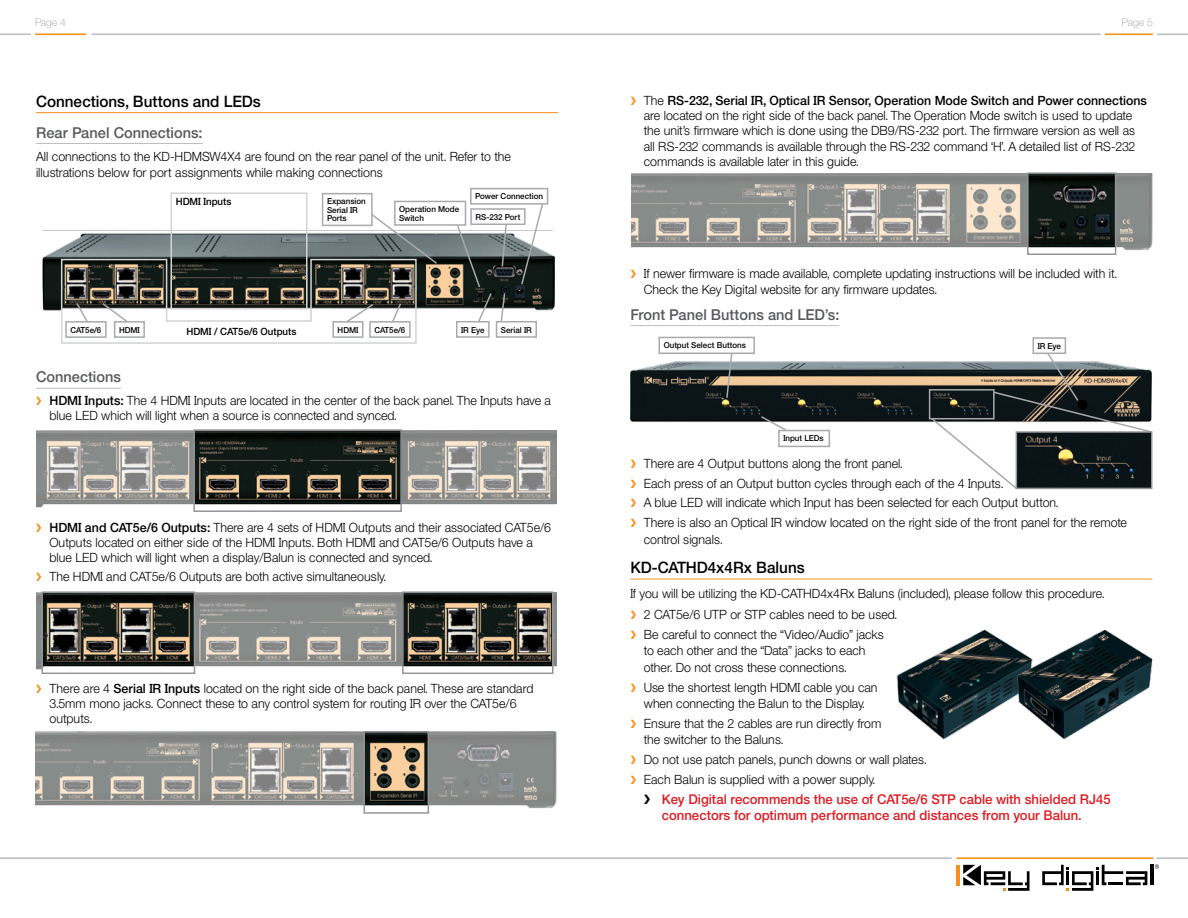
<style>
.page{position:relative;width:1188px;height:918px;background:#fff}
.page>*{position:absolute;margin:0;border:0;box-sizing:border-box;transform-origin:0 0}
.t1{font:500 15.75px "Helvetica Neue";color:#000}
.t2{font:500 15px "Helvetica Neue";color:#58595b}
.t3{font:500 13.5px/16.5px "Helvetica Neue";color:#df1b22}
.t4{font:300 12.75px/15.5px "Helvetica Neue";color:#000}
.t5{font:100 10.5px "Helvetica Neue";color:#939598}
.t6{font:500 10.05px "Helvetica Neue";color:#000}
.t7{font:500 8.25px/8.2px "Helvetica Neue";color:#000}
.s1{font-weight:500}
</style>
<div class="page">
<hr style="left:0;top:857px;width:594px;height:2px;background:#bcbec0">
<hr style="left:0;top:33px;width:31px;height:2px;background:#bcbec0">
<hr style="left:92px;top:33px;width:502px;height:2px;background:#bcbec0">
<hr style="left:35px;top:33px;width:51px;height:2px;background:#f78f1e">
<hr style="left:956px;top:857px;width:197px;height:2px;background:#f78f1e">
<hr style="left:1156px;top:857px;width:32px;height:2px;background:#bcbec0">
<hr style="left:594px;top:857px;width:358px;height:2px;background:#bcbec0">
<hr style="left:1157px;top:33px;width:31px;height:2px;background:#bcbec0">
<hr style="left:594px;top:33px;width:507px;height:2px;background:#bcbec0">
<hr style="left:1105px;top:33px;width:48px;height:2px;background:#f78f1e">
<hr style="left:957px;top:865px;width:3px;height:20px;background:#f78f1e">
<hr style="left:1150px;top:865px;width:4px;height:20px;background:#000">
<svg style="left:1042px;top:865px;width:105px;height:26px"></svg>
<svg style="left:963px;top:865px;width:67px;height:26px"></svg>
<svg style="left:1155px;top:865px;width:4px;height:3px"></svg>
<hr style="left:36px;top:112px;width:522px;height:1px;background:#f78f1e">
<hr style="left:36px;top:143px;width:167px;height:1px;background:#bcbec0">
<hr style="left:36px;top:388px;width:85px;height:1px;background:#bcbec0">
<img style="left:42px;top:233px;width:513px;height:78px">
<div style="left:470px;top:188px;width:78px;height:17px;border:2px solid #a7a9ac"></div>
<div style="left:496px;top:321px;width:41px;height:17px;border:2px solid #a7a9ac"></div>
<div style="left:456px;top:321px;width:34px;height:17px;border:2px solid #a7a9ac"></div>
<div style="left:470px;top:208px;width:56px;height:17px;border:2px solid #a7a9ac"></div>
<div style="left:394px;top:201px;width:72px;height:25px;border:2px solid #a7a9ac"></div>
<div style="left:322px;top:193px;width:51px;height:33px;border:2px solid #a7a9ac"></div>
<svg style="left:456px;top:223px;width:37px;height:101px"></svg>
<svg style="left:500px;top:292px;width:6px;height:31px"></svg>
<svg style="left:501px;top:223px;width:7px;height:45px"></svg>
<svg style="left:520px;top:203px;width:24px;height:83px"></svg>
<div style="left:171px;top:192px;width:137px;height:117px;border:2px solid #d1d3d4"></div>
<svg style="left:60px;top:212px;width:379px;height:132px"></svg>
<hr style="left:630px;top:325px;width:209px;height:1px;background:#bcbec0">
<hr style="left:630px;top:579px;width:522px;height:1px;background:#f78f1e">
<img style="left:630px;top:361px;width:300px;height:61px">
<div style="left:658px;top:337px;width:97px;height:17px;border:2px solid #a7a9ac"></div>
<div style="left:778px;top:430px;width:52px;height:17px;border:2px solid #a7a9ac"></div>
<div style="left:1033px;top:337px;width:33px;height:17px;border:2px solid #a7a9ac"></div>
<svg style="left:759px;top:415px;width:29px;height:17px"></svg>
<svg style="left:725px;top:352px;width:8px;height:47px"></svg>
<img style="left:36px;top:430px;width:521px;height:78px">
<img style="left:35px;top:732px;width:521px;height:79px">
<img style="left:631px;top:173px;width:521px;height:79px">
<img style="left:36px;top:592px;width:521px;height:79px">
<img style="left:196px;top:432px;width:203px;height:76px">
<div style="left:193px;top:429px;width:209px;height:83px;border:2px solid #939598"></div>
<img style="left:366px;top:734px;width:60px;height:77px">
<div style="left:363px;top:731px;width:66px;height:83px;border:2px solid #939598"></div>
<img style="left:1030px;top:175px;width:83px;height:77px">
<div style="left:1027px;top:172px;width:89px;height:83px;border:2px solid #939598"></div>
<img style="left:44px;top:594px;width:148px;height:77px">
<div style="left:41px;top:591px;width:154px;height:83px;border:2px solid #939598"></div>
<img style="left:405px;top:594px;width:146px;height:77px">
<div style="left:402px;top:591px;width:152px;height:83px;border:2px solid #939598"></div>
<svg style="left:930px;top:351px;width:223px;height:139px"></svg>
<div style="left:929px;top:389px;width:66px;height:30px;border:2px solid #a7a9ac"></div>
<img style="left:1019px;top:434px;width:130px;height:52px">
<div style="left:1016px;top:431px;width:136px;height:58px;border:2px solid #939598"></div>
<img style="left:896px;top:629px;width:257px;height:111px">
<p class="t5" style="left:35px;top:17px;width:32px">Page 4</p>
<p class="t5" style="left:1122px;top:17px;width:32px">Page 5</p>
<p class="t1" style="left:36px;top:92px;width:226px">Connections, Buttons and LEDs</p>
<p class="t2" style="left:36px;top:123px;width:168px">Rear Panel Connections:</p>
<p class="t4" style="left:36px;top:148px;width:476px;line-height:16.5px">All connections to the KD-HDMSW4X4 are found on the rear panel of the unit. Refer to the illustrations below for port assignments while making connections</p>
<p class="t7" style="left:475px;top:192px;width:69px">Power Connection</p>
<p class="t6" style="left:176px;top:196px;width:57px">HDMI Inputs</p>
<p class="t7" style="left:327px;top:197px;width:40px">Expansion<br>Serial IR<br>Ports</p>
<p class="t7" style="left:399px;top:205px;width:62px">Operation Mode<br>Switch</p>
<p class="t7" style="left:476px;top:213px;width:46px">RS-232 Port</p>
<p class="t7" style="left:461px;top:325px;width:25px">IR Eye</p>
<p class="t7" style="left:501px;top:325px;width:32px">Serial IR</p>
<p class="t7" style="left:70px;top:326px;width:32px">CAT5e/6</p>
<p class="t7" style="left:119px;top:326px;width:22px">HDMI</p>
<p class="t6" style="left:186px;top:325px;width:112px">HDMI / CAT5e/6 Outputs</p>
<p class="t7" style="left:338px;top:326px;width:22px">HDMI</p>
<p class="t7" style="left:374px;top:326px;width:32px">CAT5e/6</p>
<p class="t2" style="left:36px;top:368px;width:86px">Connections</p>
<p class="t4" style="left:50px;top:392px;width:503px"><span class="s1">HDMI Inputs:</span> The 4 HDMI Inputs are located in the center of the back panel. The Inputs have a blue LED which will light when a source is connected and synced.</p>
<p class="t4" style="left:50px;top:519px;width:503px"><span class="s1">HDMI and CAT5e/6 Outputs:</span> There are 4 sets of HDMI Outputs and their associated CAT5e/6<br>Outputs located on either side of the HDMI Inputs. Both HDMI and CAT5e/6 Outputs have a blue LED which will light when a display/Balun is connected and synced.</p>
<p class="t4" style="left:50px;top:569px;width:339px">The HDMI and CAT5e/6 Outputs are both active simultaneously.</p>
<p class="t4" style="left:50px;top:680px;width:485px">There are 4 <span class="s1">Serial IR Inputs</span> located on the right side of the back panel. These are standard<br>3.5mm mono jacks. Connect these to any control system for routing IR over the CAT5e/6 outputs.</p>
<p class="t4" style="left:644px;top:92px;width:505px">The <span class="s1">RS-232, Serial IR, Optical IR Sensor, Operation Mode Switch and Power connections </span>are located on the right side of the back panel. The Operation Mode switch is used to update the unit’s firmware which is done using the DB9/RS-232 port. The firmware version as well as all RS-232 commands is available through the RS-232 command ‘H’. A detailed list of RS-232 commands is available later in this guide.</p>
<p class="t4" style="left:644px;top:265px;width:475px;line-height:16.5px">If newer firmware is made available, complete updating instructions will be included with it.<br>Check the Key Digital website for any firmware updates.</p>
<p class="t2" style="left:630px;top:306px;width:211px">Front Panel Buttons and LED’s:</p>
<p class="t7" style="left:664px;top:341px;width:84px">Output Select Buttons</p>
<p class="t7" style="left:1038px;top:342px;width:25px">IR Eye</p>
<p class="t7" style="left:783px;top:434px;width:42px">Input LEDs</p>
<p class="t4" style="left:644px;top:453px;width:485px;line-height:19.8px">There are 4 Output buttons along the front panel.<br>Each press of an Output button cycles through each of the 4 Inputs.<br>A blue LED will indicate which Input has been selected for each Output button.<br>There is also an Optical IR window located on the right side of the front panel for the remote</p>
<p class="t4" style="left:644px;top:531px;width:81px">control signals.</p>
<p class="t1" style="left:630px;top:558px;width:176px">KD-CATHD4x4Rx Baluns</p>
<p class="t4" style="left:644px;top:583px;width:463px;line-height:20.2px;text-indent:-14px">If you will be utilizing the KD-CATHD4x4Rx Baluns (included), please follow this procedure.<br>2 CAT5e/6 UTP or STP cables need to be used.<br>Be careful to connect the “Video/Audio” jacks</p>
<p class="t4" style="left:644px;top:642px;width:223px;line-height:16.5px">to each other and the “Data” jacks to each other. Do not cross these connections.</p>
<p class="t4" style="left:644px;top:679px;width:235px;line-height:16.5px">Use the shortest length HDMI cable you can when connecting the Balun to the Display.</p>
<p class="t4" style="left:644px;top:715px;width:239px;line-height:16.5px">Ensure that the 2 cables are run directly from the switcher to the Baluns.</p>
<p class="t4" style="left:644px;top:749px;width:285px;line-height:19.8px">Do not use patch panels, punch downs or wall plates.<br>Each Balun is supplied with a power supply.</p>
<p class="t3" style="left:662px;top:790px;width:451px">Key Digital recommends the use of CAT5e/6 STP cable with shielded RJ45 connectors for optimum performance and distances from your Balun.</p>
</div>
